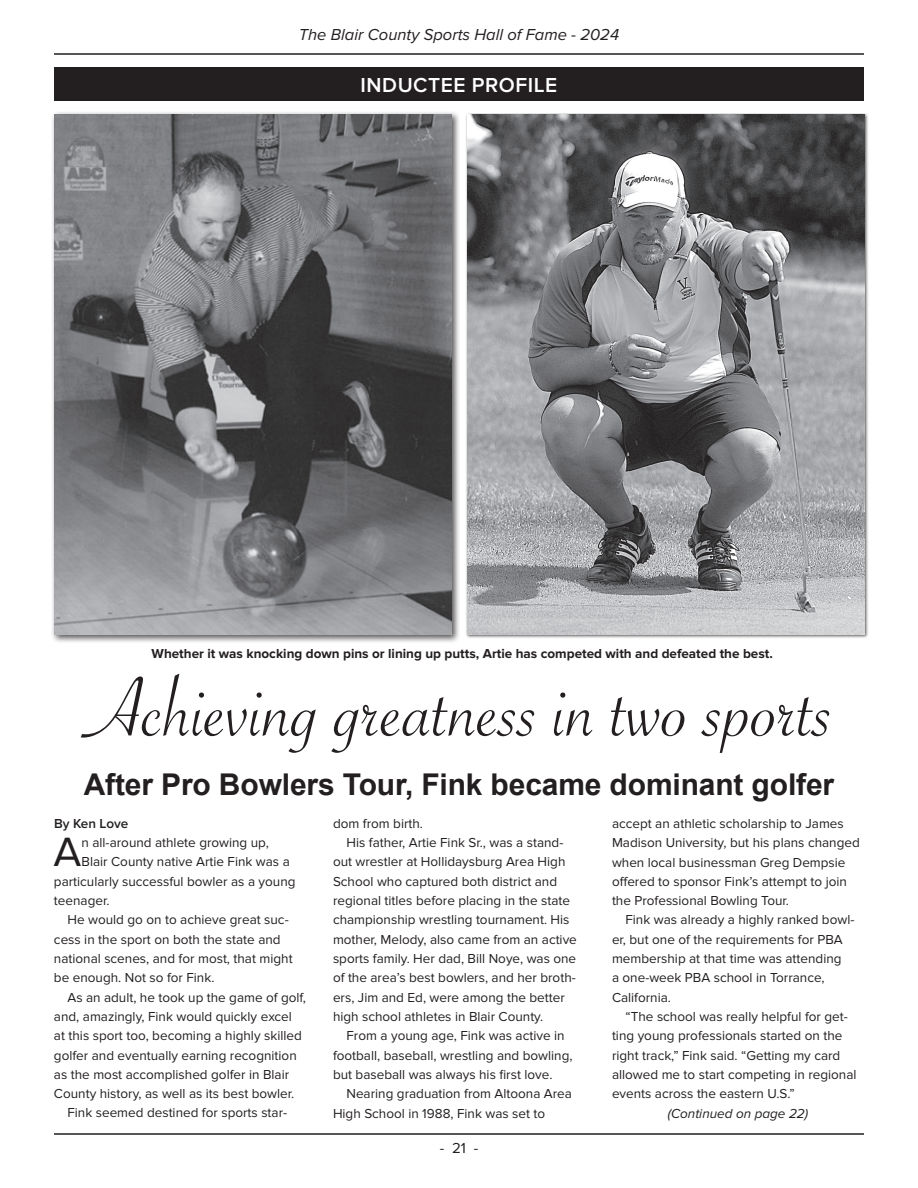
<style>
.page{position:relative;width:918px;height:1188px;background:#fff}
.page>*{position:absolute;margin:0;border:0;box-sizing:border-box;transform-origin:0 0}
.t1{font:90px "Savoye Let Plain";color:#231f20}
.t2{font:42.45px "Proxima Nova";color:#231f20}
.t3{font:700 30px "Arial";letter-spacing:-.005em;color:#231f20}
.t4{font:600 21px "Proxima Nova";letter-spacing:.025em;color:#fff}
.t5{font:italic 16.5px "Proxima Nova";color:#231f20}
.t6{font:15px "Proxima Nova";color:#231f20}
.t7{font:13.5px/19.4px "Proxima Nova";color:#231f20}
.t8{font:700 13.5px "Proxima Nova";color:#231f20}
.t9{font:italic 13.5px "Proxima Nova";color:#231f20}
.t10{font:600 13.5px "Proxima Nova";color:#231f20}
</style>
<div class="page">
<hr style="left:54px;top:53px;width:810px;height:2px;background:#231f20">
<hr style="left:54px;top:1133px;width:810px;height:2px;background:#231f20">
<div style="left:54px;top:68px;width:810px;height:33px;background:#231f20"></div>
<div style="left:466px;top:113px;width:403px;height:526px;background:#231f20;opacity:.75"></div>
<img style="left:467px;top:114px;width:397px;height:520px">
<div style="left:51px;top:111px;width:409px;height:533px;background:#231f20;opacity:.75"></div>
<img style="left:54px;top:114px;width:397px;height:520px">
<p class="t5" style="left:299px;top:25px;width:322px">The Blair County Sports Hall of Fame - 2024</p>
<h3 class="t4" style="left:361px;top:73px;width:198px">INDUCTEE PROFILE</h3>
<p class="t8" style="left:152px;top:646px;width:623px">Whether it was knocking down pins or lining up putts, Artie has competed with and defeated the best.</p>
<h1 class="t1" style="left:84px;top:649px;width:751px">Achieving greatness in two sports</h1>
<h3 class="t3" style="left:84px;top:765px;width:752px">After Pro Bowlers Tour, Fink became dominant golfer</h3>
<p class="t10" style="left:54px;top:815px;width:76px">By Ken Love</p>
<h2 class="t2" style="left:54px;top:828px;width:29px">A</h2>
<p class="t7" style="left:82px;top:833px;width:189px">n all-around athlete growing up,</p>
<p class="t7" style="left:82px;top:852px;width:210px">Blair County native Artie Fink was a</p>
<p class="t7" style="left:54px;top:872px;width:243px">particularly successful bowler as a young</p>
<p class="t7" style="left:54px;top:891px;width:55px">teenager.</p>
<p class="t7" style="left:67px;top:910px;width:223px">He would go on to achieve great suc-</p>
<p class="t7" style="left:54px;top:930px;width:228px">cess in the sport on both the state and</p>
<p class="t7" style="left:54px;top:949px;width:240px">national scenes, and for most, that might</p>
<p class="t7" style="left:54px;top:968px;width:160px">be enough. Not so for Fink.</p>
<p class="t7" style="left:67px;top:988px;width:240px">As an adult, he took up the game of golf,</p>
<p class="t7" style="left:54px;top:1007px;width:239px">and, amazingly, Fink would quickly excel</p>
<p class="t7" style="left:54px;top:1026px;width:249px">at this sport too, becoming a highly skilled</p>
<p class="t7" style="left:54px;top:1046px;width:244px">golfer and eventually earning recognition</p>
<p class="t7" style="left:54px;top:1065px;width:237px">as the most accomplished golfer in Blair</p>
<p class="t7" style="left:54px;top:1084px;width:240px">County history, as well as its best bowler.</p>
<p class="t7" style="left:67px;top:1103px;width:221px">Fink seemed destined for sports star-</p>
<p class="t7" style="left:333px;top:814px;width:90px">dom from birth.</p>
<p class="t7" style="left:347px;top:833px;width:218px">His father, Artie Fink Sr., was a stand-</p>
<p class="t7" style="left:333px;top:852px;width:234px">out wrestler at Hollidaysburg Area High</p>
<p class="t7" style="left:333px;top:872px;width:226px">School who captured both district and</p>
<p class="t7" style="left:333px;top:891px;width:239px">regional titles before placing in the state</p>
<p class="t7" style="left:333px;top:910px;width:238px">championship wrestling tournament. His</p>
<p class="t7" style="left:333px;top:930px;width:245px">mother, Melody, also came from an active</p>
<p class="t7" style="left:333px;top:949px;width:245px">sports family. Her dad, Bill Noye, was one</p>
<p class="t7" style="left:333px;top:968px;width:244px">of the area’s best bowlers, and her broth-</p>
<p class="t7" style="left:333px;top:988px;width:233px">ers, Jim and Ed, were among the better</p>
<p class="t7" style="left:333px;top:1007px;width:210px">high school athletes in Blair County.</p>
<p class="t7" style="left:347px;top:1026px;width:220px">From a young age, Fink was active in</p>
<p class="t7" style="left:333px;top:1046px;width:241px">football, baseball, wrestling and bowling,</p>
<p class="t7" style="left:333px;top:1065px;width:219px">but baseball was always his first love.</p>
<p class="t7" style="left:347px;top:1084px;width:227px">Nearing graduation from Altoona Area</p>
<p class="t7" style="left:333px;top:1104px;width:214px">High School in 1988, Fink was set to</p>
<p class="t6" style="left:440px;top:1139px;width:40px">- 21 -</p>
<p class="t7" style="left:612px;top:814px;width:249px">accept an athletic scholarship to James Madison University, but his plans changed when local businessman Greg Dempsie offered to sponsor Fink’s attempt to join the Professional Bowling Tour.</p>
<p class="t7" style="left:612px;top:910px;width:244px;text-indent:14px">Fink was already a highly ranked bowl&shy;er, but one of the requirements for PBA membership at that time was attending<br>a one-week PBA school in Torrance,<br>California.</p>
<p class="t7" style="left:612px;top:1007px;width:246px;text-indent:14px">“The school was really helpful for get&shy;ting young professionals started on the right track,” Fink said. “Getting my card allowed me to start competing in regional events across the eastern U.S.”</p>
<p class="t9" style="left:668px;top:1106px;width:142px">(Continued on page 22)</p>
</div>
